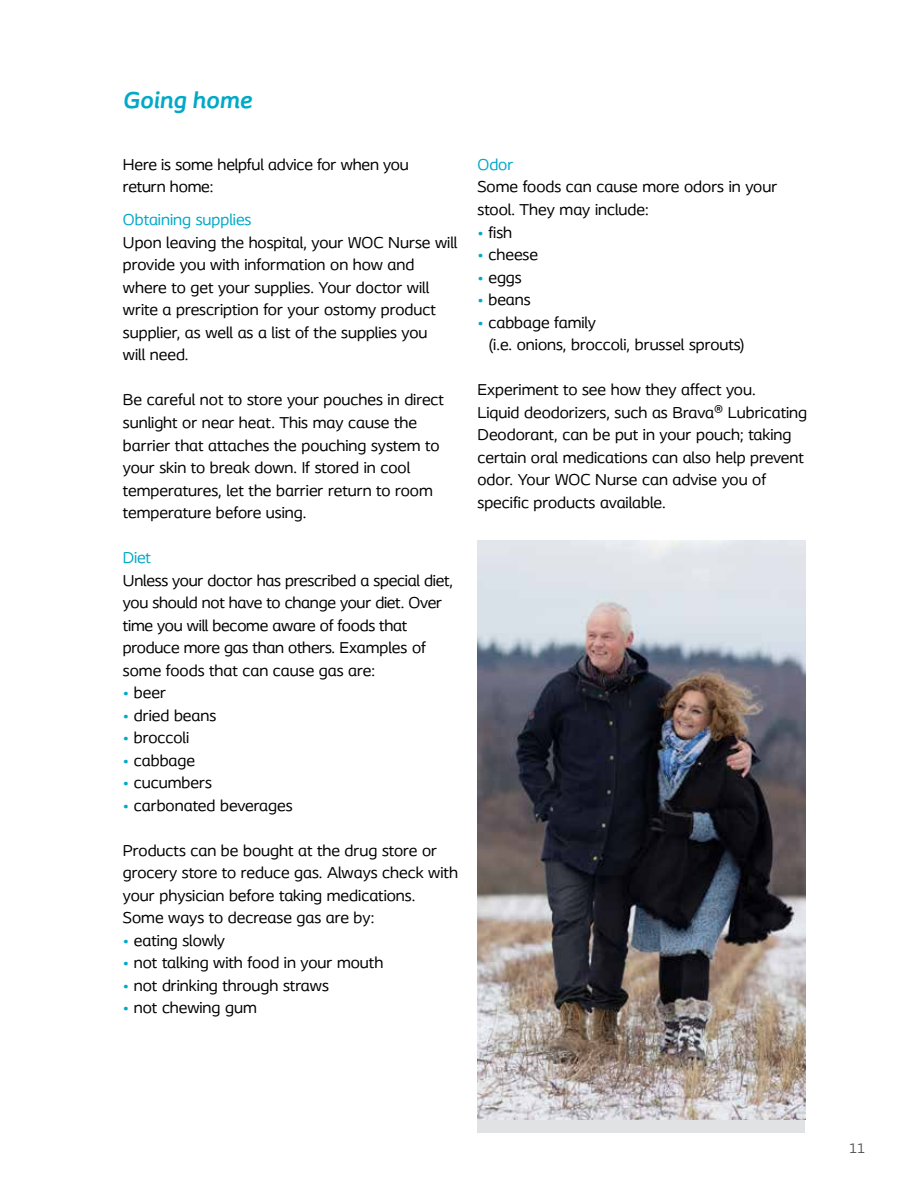
<style>
.page{position:relative;width:919px;height:1187px;background:#fff}
.page>*{position:absolute;margin:0;border:0;box-sizing:border-box;transform-origin:0 0}
.t1{font:italic 700 24px "Coloplast";color:#00a9c8}
.t2{font:16.5px/22.5px "Coloplast";color:#000}
.t3{font:16.5px "Coloplast";color:#00a9c8}
.t4{font:14.25px "Coloplast";color:#58585a}
.s1{color:#00a9c8}
</style>
<div class="page">
<div style="left:477px;top:540px;width:328px;height:592px;background:#e1e2e3"></div>
<img style="left:477px;top:540px;width:328px;height:579px">
<h1 class="t1" style="left:123px;top:85px;width:131px">Going home</h1>
<p class="t2" style="left:123px;top:153px;width:287px">Here is some helpful advice for when you return home:</p>
<p class="t3" style="left:123px;top:210px;width:130px">Obtaining supplies</p>
<p class="t2" style="left:123px;top:231px;width:336px">Upon leaving the hospital, your WOC Nurse will provide you with information on how and where to get your supplies. Your doctor will write a prescription for your ostomy product supplier, as well as a list of the supplies you<br>will need.</p>
<p class="t2" style="left:123px;top:388px;width:322px">Be careful not to store your pouches in direct sunlight or near heat. This may cause the barrier that attaches the pouching system to your skin to break down. If stored in cool temperatures, let the barrier return to room temperature before using.</p>
<p class="t3" style="left:123px;top:547px;width:29px">Diet</p>
<p class="t2" style="left:123px;top:568px;width:332px">Unless your doctor has prescribed a special diet, you should not have to change your diet. Over time you will become aware of foods that produce more gas than others. Examples of some foods that can cause gas are:</p>
<p class="t2" style="left:123px;top:681px;width:44px"><span class="s1">•</span> beer</p>
<p class="t2" style="left:123px;top:703px;width:95px"><span class="s1">•</span> dried beans</p>
<p class="t2" style="left:123px;top:726px;width:68px"><span class="s1">•</span> broccoli</p>
<p class="t2" style="left:123px;top:748px;width:74px"><span class="s1">•</span> cabbage</p>
<p class="t2" style="left:123px;top:771px;width:90px"><span class="s1">•</span> cucumbers</p>
<p class="t2" style="left:123px;top:793px;width:171px"><span class="s1">•</span> carbonated beverages</p>
<p class="t2" style="left:123px;top:838px;width:336px">Products can be bought at the drug store or grocery store to reduce gas. Always check with your physician before taking medications.<br>Some ways to decrease gas are by:</p>
<p class="t2" style="left:123px;top:928px;width:104px"><span class="s1">•</span> eating slowly</p>
<p class="t2" style="left:123px;top:951px;width:262px"><span class="s1">•</span> not talking with food in your mouth</p>
<p class="t2" style="left:123px;top:973px;width:207px"><span class="s1">•</span> not drinking through straws</p>
<p class="t2" style="left:123px;top:996px;width:135px"><span class="s1">•</span> not chewing gum</p>
<p class="t3" style="left:477px;top:155px;width:37px">Odor</p>
<p class="t2" style="left:477px;top:175px;width:301px">Some foods can cause more odors in your stool. They may include:</p>
<p class="t2" style="left:477px;top:220px;width:36px"><span class="s1">•</span> fish</p>
<p class="t2" style="left:477px;top:243px;width:62px"><span class="s1">•</span> cheese</p>
<p class="t2" style="left:477px;top:265px;width:46px"><span class="s1">•</span> eggs</p>
<p class="t2" style="left:477px;top:288px;width:55px"><span class="s1">•</span> beans</p>
<p class="t2" style="left:488px;top:311px;width:258px;text-indent:-11px"><span class="s1">•</span> cabbage family<br>(i.e. onions, broccoli, brussel sprouts)</p>
<p class="t2" style="left:477px;top:378px;width:331px">Experiment to see how they affect you.<br>Liquid deodorizers, such as Brava® Lubricating Deodorant, can be put in your pouch; taking certain oral medications can also help prevent odor. Your WOC Nurse can advise you of specific products available.</p>
<p class="t4" style="left:849px;top:1139px;width:17px">11</p>
</div>
